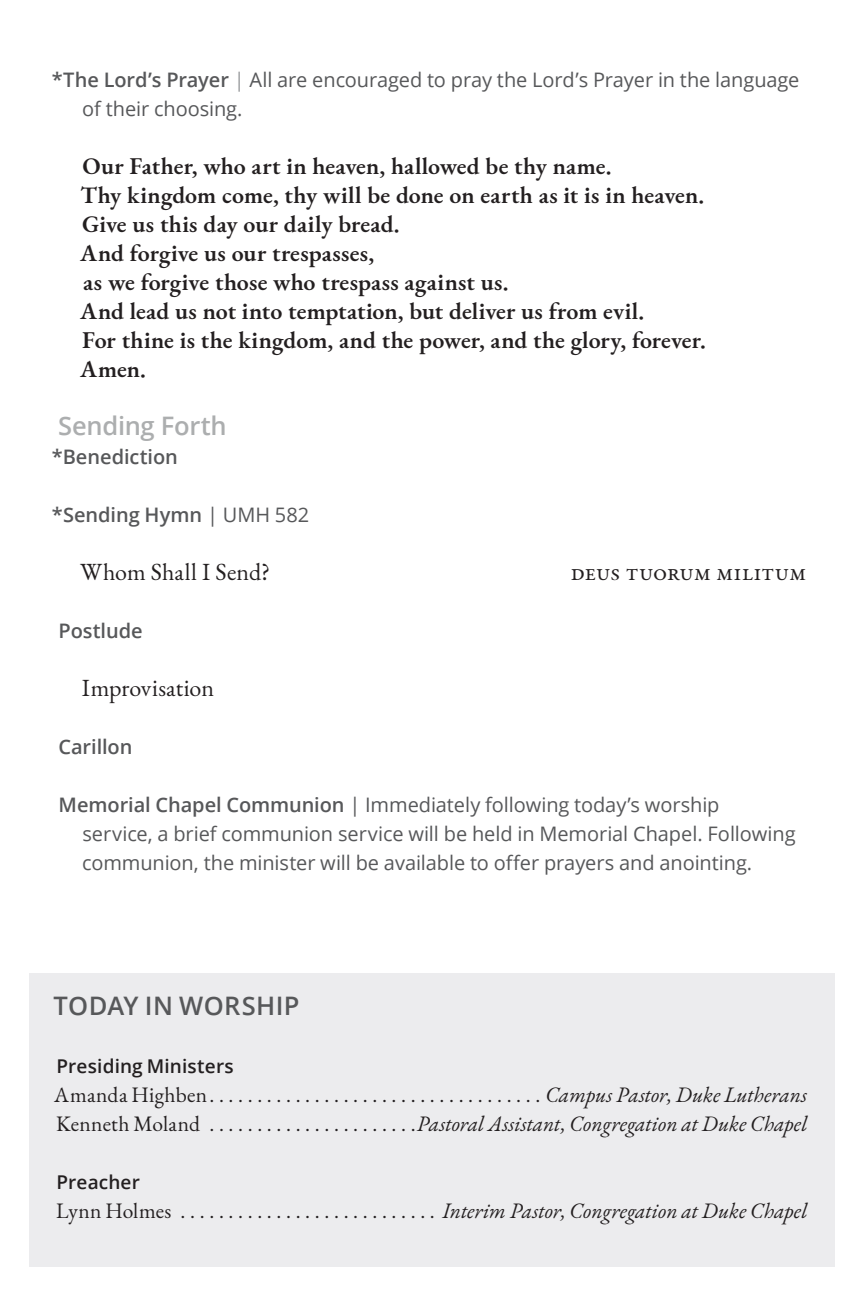
<style>
.page{position:relative;width:864px;height:1296px;background:#fff}
.page>*{position:absolute;margin:0;border:0;box-sizing:border-box;transform-origin:0 0}
.Body_-_Left_Justify_and_Tabs{font:600 25.6px "Open Sans";letter-spacing:.015em;color:#57585a}
.Headers{font:600 25.6px "Open Sans";letter-spacing:-.01em;color:#acaeaf}
.Body{font:600 24px "EB Garamond";color:#231f20}
.Body-2{font:24px "EB Garamond";letter-spacing:.005em;color:#231f20}
.Body_-_Left_Justify_and_Tabs-2{font:italic 21.6px "EB Garamond";color:#231f20}
.Body_-_Left_Justify_and_Tabs-3{font:21.6px "EB Garamond";letter-spacing:.01em;color:#231f20}
.Header_2{font:20px/29px "Open Sans";letter-spacing:-.005em;color:#57585a}
.Headers-2{font:600 20px "Open Sans";letter-spacing:-.005em;color:#57585a}
.Body_-_Left_Justify_and_Tabs-4{font:600 19px "Open Sans";letter-spacing:.005em;color:#231f20}
.s1{font-weight:600}
.s2{color:#97999c}
.s3{font-weight:400}
</style>
<div class="page">
<div style="left:29px;top:973px;width:806px;height:294px;background:#ececee"></div>
<p class="Header_2" style="left:82px;top:65px;width:719px;text-indent:-30px"><span class="s1">*The Lord’s Prayer</span> <span class="s2">|</span> All are encouraged to pray the Lord’s Prayer in the language of their choosing.</p>
<p class="Body" style="left:83px;top:150px;width:531px">Our Father, who art in heaven, hallowed be thy name.</p>
<p class="Body" style="left:81px;top:179px;width:625px">Thy kingdom come, thy will be done on earth as it is in heaven.</p>
<p class="Body" style="left:82px;top:208px;width:319px">Give us this day our daily bread.</p>
<p class="Body" style="left:80px;top:237px;width:296px">And forgive us our trespasses,</p>
<p class="Body" style="left:83px;top:266px;width:427px">as we forgive those who trespass against us.</p>
<p class="Body" style="left:80px;top:295px;width:566px">And lead us not into temptation, but deliver us from evil.</p>
<p class="Body" style="left:82px;top:324px;width:625px">For thine is the kingdom, and the power, and the glory, forever.</p>
<p class="Body" style="left:80px;top:353px;width:67px">Amen.</p>
<h1 class="Headers" style="left:58px;top:408px;width:170px">Sending Forth</h1>
<h1 class="Headers-2" style="left:52px;top:443px;width:128px">*Benediction</h1>
<h1 class="Headers-2" style="left:52px;top:501px;width:259px">*Sending Hymn <span class="s3">| UMH 582</span></h1>
<p class="Body-2" style="left:80px;top:556px;width:192px">Whom Shall I Send?</p>
<p class="Body-2" style="left:571px;top:556px;width:237px">deus tuorum militum</p>
<h1 class="Headers-2" style="left:59px;top:617px;width:86px">Postlude</h1>
<p class="Body-2" style="left:82px;top:672px;width:134px">Improvisation</p>
<h1 class="Headers-2" style="left:58px;top:733px;width:75px">Carillon</h1>
<p class="Header_2" style="left:82px;top:790px;width:715px;text-indent:-24px"><span class="s1">Memorial Chapel Communion</span> | Immediately following today’s worship<br>service, a brief communion service will be held in Memorial Chapel. Following communion, the minister will be available to offer prayers and anointing.</p>
<p class="Body_-_Left_Justify_and_Tabs" style="left:54px;top:988px;width:248px">TODAY IN WORSHIP</p>
<p class="Body_-_Left_Justify_and_Tabs-4" style="left:57px;top:1053px;width:179px">Presiding Ministers</p>
<p class="Body_-_Left_Justify_and_Tabs-3" style="left:54px;top:1081px;width:154px">Amanda Highben</p>
<p class="Body_-_Left_Justify_and_Tabs-2" style="left:545px;top:1081px;width:263px">Campus Pastor, Duke Lutherans</p>
<p class="Body_-_Left_Justify_and_Tabs-3" style="left:56px;top:1110px;width:146px">Kenneth Moland</p>
<p class="Body_-_Left_Justify_and_Tabs-2" style="left:417px;top:1110px;width:392px">Pastoral Assistant, Congregation at Duke Chapel</p>
<p class="Body_-_Left_Justify_and_Tabs-4" style="left:57px;top:1169px;width:85px">Preacher</p>
<p class="Body_-_Left_Justify_and_Tabs-3" style="left:56px;top:1197px;width:117px">Lynn Holmes</p>
<p class="Body_-_Left_Justify_and_Tabs-2" style="left:443px;top:1197px;width:366px">Interim Pastor, Congregation at Duke Chapel</p>
</div>
